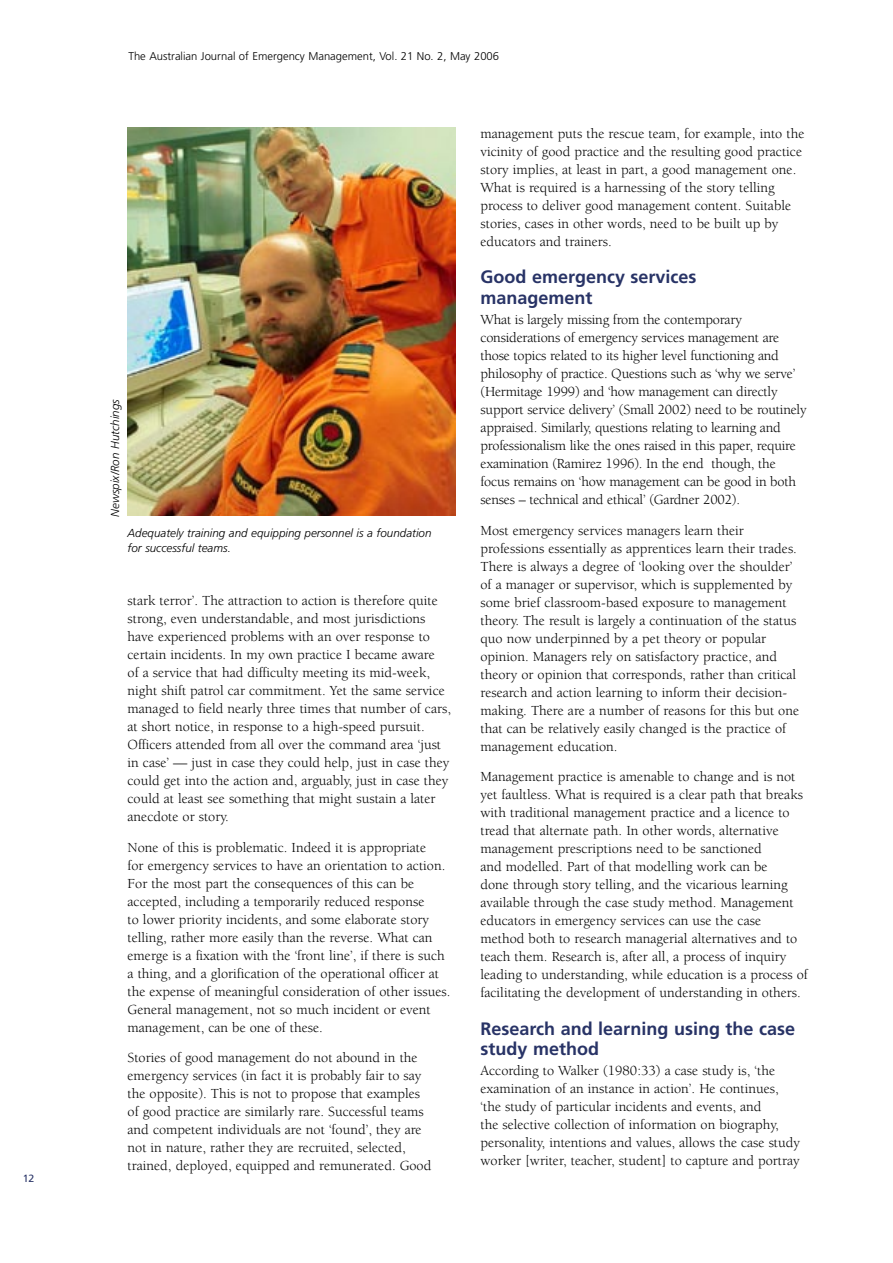
<style>
.page{position:relative;width:893px;height:1263px;background:#fff}
.page>*{position:absolute;margin:0;border:0;box-sizing:border-box;transform-origin:0 0}
.t1{font:700 18px/20.2px "Frutiger";color:#283366}
.body{font:14.25px/18px "Berkeley";color:#000}
.Body_no{font:14.25px/18px "Berkeley";letter-spacing:-.015em;color:#000}
.captions{font:italic 300 11.7px/15px "Frutiger";color:#000}
.t2{font:300 11.25px "Frutiger";color:#000}
.t3{font:10.5px "Frutiger";color:#283366}
</style>
<div class="page">
<img style="left:128px;top:128px;width:327px;height:388px">
<p class="t3" style="left:23px;top:1172px;width:13px">12</p>
<p class="t2" style="left:128px;top:49px;width:372px">The Australian Journal of Emergency Management, Vol. 21 No. 2, May 2006</p>
<p class="captions" style="left:108px;top:517px;width:119px;rotate:-90deg">Newspix/Ron Hutchings</p>
<p class="captions" style="left:128px;top:526px;width:305px">Adequately training and equipping personnel is a foundation for successful teams.</p>
<p class="body" style="left:128px;top:591px;width:325px">stark terror’. The attraction to action is therefore quite strong, even understandable, and most jurisdictions have experienced problems with an over response to certain incidents. In my own practice I became aware<br>of a service that had difficulty meeting its mid-week, night shift patrol car commitment. Yet the same service managed to field nearly three times that number of cars, at short notice, in response to a high-speed pursuit.<br>Officers attended from all over the command area ‘just in case’ — just in case they could help, just in case they could get into the action and, arguably, just in case they could at least see something that might sustain a later anecdote or story.</p>
<p class="body" style="left:128px;top:838px;width:324px">None of this is problematic. Indeed it is appropriate<br>for emergency services to have an orientation to action.<br>For the most part the consequences of this can be accepted, including a temporarily reduced response<br>to lower priority incidents, and some elaborate story telling, rather more easily than the reverse. What can emerge is a fixation with the ‘front line’, if there is such a thing, and a glorification of the operational officer at the expense of meaningful consideration of other issues.<br>General management, not so much incident or event management, can be one of these.</p>
<p class="body" style="left:128px;top:1049px;width:305px">Stories of good management do not abound in the emergency services (in fact it is probably fair to say the opposite). This is not to propose that examples of good practice are similarly rare. Successful teams and competent individuals are not ‘found’, they are not in nature, rather they are recruited, selected, trained, deployed, equipped and remunerated. Good</p>
<p class="body" style="left:480px;top:125px;width:325px">management puts the rescue team, for example, into the vicinity of good practice and the resulting good practice story implies, at least in part, a good management one.<br>What is required is a harnessing of the story telling process to deliver good management content. Suitable stories, cases in other words, need to be built up by educators and trainers.</p>
<p class="t1" style="left:480px;top:267px;width:218px">Good emergency services management</p>
<p class="Body_no" style="left:480px;top:311px;width:328px">What is largely missing from the contemporary considerations of emergency services management are those topics related to its higher level functioning and philosophy of practice. Questions such as ‘why we serve’ (Hermitage 1999) and ‘how management can directly support service delivery’ (Small 2002) need to be routinely appraised. Similarly, questions relating to learning and professionalism like the ones raised in this paper, require examination (Ramirez 1996). In the end though, the focus remains on ‘how management can be good in both senses – technical and ethical’ (Gardner 2002).</p>
<p class="body" style="left:480px;top:521px;width:320px">Most emergency services managers learn their professions essentially as apprentices learn their trades.<br>There is always a degree of ‘looking over the shoulder’ of a manager or supervisor, which is supplemented by some brief classroom-based exposure to management theory. The result is largely a continuation of the status quo now underpinned by a pet theory or popular opinion. Managers rely on satisfactory practice, and theory or opinion that corresponds, rather than critical research and action learning to inform their decision&shy;making. There are a number of reasons for this but one that can be relatively easily changed is the practice of management education.</p>
<p class="body" style="left:480px;top:768px;width:329px">Management practice is amenable to change and is not yet faultless. What is required is a clear path that breaks with traditional management practice and a licence to tread that alternate path. In other words, alternative management prescriptions need to be sanctioned<br>and modelled. Part of that modelling work can be<br>done through story telling, and the vicarious learning available through the case study method. Management educators in emergency services can use the case method both to research managerial alternatives and to teach them. Research is, after all, a process of inquiry leading to understanding, while education is a process of facilitating the development of understanding in others.</p>
<p class="t1" style="left:480px;top:1018px;width:316px">Research and learning using the case study method</p>
<p class="Body_no" style="left:480px;top:1062px;width:321px">According to Walker (1980:33) a case study is, ‘the examination of an instance in action’. He continues, ‘the study of particular incidents and events, and<br>the selective collection of information on biography, personality, intentions and values, allows the case study worker [writer, teacher, student] to capture and portray</p>
</div>
